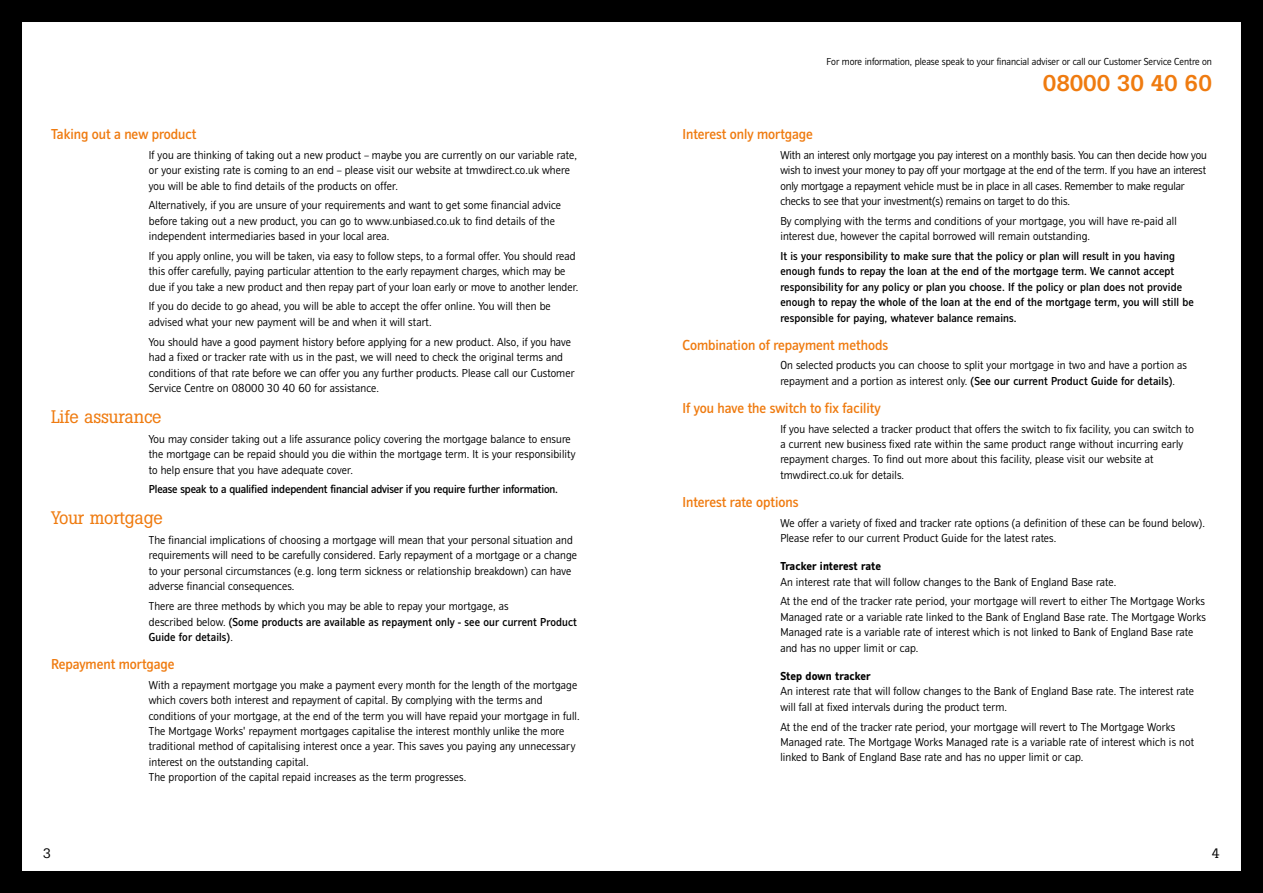
<style>
.page{position:relative;width:1263px;height:893px;background:#000}
.page>*{position:absolute;margin:0;border:0;box-sizing:border-box;transform-origin:0 0}
.t1{font:500 22.5px "Boton";letter-spacing:-.01em;color:#ef7b10}
.t2{font:18px "Boton";letter-spacing:-.01em;color:#ef7b10}
.t3{font:500 15px "NBS";color:#ef7b10}
.t4{font:13.5px "Boton";color:#000}
.t5{font:300 12px/15.5px "NBS";letter-spacing:.01em;color:#000}
.t6{font:500 12px/15.5px "NBS";letter-spacing:.01em;color:#000}
.t7{font:500 12px "NBS";letter-spacing:-.01em;color:#000}
.t8{font:700 12px "NBS";letter-spacing:.01em;color:#000}
.t9{font:300 10.5px "NBS";color:#000}
.s1{font-weight:500}
</style>
<div class="page">
<div style="left:21px;top:21px;width:1221px;height:851px;background:#fff"></div>
<p class="t3" style="left:51px;top:126px;width:147px">Taking out a new product</p>
<p class="t5" style="left:149px;top:147px;width:430px">If you are thinking of taking out a new product – maybe you are currently on our variable rate, or your existing rate is coming to an end – please visit our website at tmwdirect.co.uk where you will be able to find details of the products on offer.</p>
<p class="t5" style="left:149px;top:198px;width:414px">Alternatively, if you are unsure of your requirements and want to get some financial advice before taking out a new product, you can go to www.unbiased.co.uk to find details of the independent intermediaries based in your local area.</p>
<p class="t5" style="left:149px;top:248px;width:431px">If you apply online, you will be taken, via easy to follow steps, to a formal offer. You should read this offer carefully, paying particular attention to the early repayment charges, which may be due if you take a new product and then repay part of your loan early or move to another lender.</p>
<p class="t5" style="left:149px;top:299px;width:403px">If you do decide to go ahead, you will be able to accept the offer online. You will then be advised what your new payment will be and when it will start.</p>
<p class="t5" style="left:149px;top:334px;width:427px">You should have a good payment history before applying for a new product. Also, if you have had a fixed or tracker rate with us in the past, we will need to check the original terms and conditions of that rate before we can offer you any further products. Please call our Customer Service Centre on 08000 30 40 60 for assistance.</p>
<h2 class="t2" style="left:51px;top:406px;width:112px">Life assurance</h2>
<p class="t5" style="left:149px;top:431px;width:428px">You may consider taking out a life assurance policy covering the mortgage balance to ensure the mortgage can be repaid should you die within the mortgage term. It is your responsibility to help ensure that you have adequate cover.</p>
<p class="t7" style="left:149px;top:483px;width:411px">Please speak to a qualified independent financial adviser if you require further information.</p>
<h2 class="t2" style="left:51px;top:507px;width:113px">Your mortgage</h2>
<p class="t5" style="left:149px;top:532px;width:430px">The financial implications of choosing a mortgage will mean that your personal situation and requirements will need to be carefully considered. Early repayment of a mortgage or a change to your personal circumstances (e.g. long term sickness or relationship breakdown) can have adverse financial consequences.</p>
<p class="t5" style="left:149px;top:599px;width:430px">There are three methods by which you may be able to repay your mortgage, as<br>described below. <span class="s1">(Some products are available as repayment only - see our current Product<br>Guide for details)</span>.</p>
<p class="t3" style="left:51px;top:656px;width:125px">Repayment mortgage</p>
<p class="t5" style="left:149px;top:677px;width:432px">With a repayment mortgage you make a payment every month for the length of the mortgage which covers both interest and repayment of capital. By complying with the terms and conditions of your mortgage, at the end of the term you will have repaid your mortgage in full.<br>The Mortgage Works' repayment mortgages capitalise the interest monthly unlike the more traditional method of capitalising interest once a year. This saves you paying any unnecessary interest on the outstanding capital.<br>The proportion of the capital repaid increases as the term progresses.</p>
<p class="t9" style="left:827px;top:56px;width:387px">For more information, please speak to your financial adviser or call our Customer Service Centre on</p>
<h1 class="t1" style="left:1043px;top:70px;width:171px">08000 30 40 60</h1>
<p class="t3" style="left:682px;top:126px;width:132px">Interest only mortgage</p>
<p class="t5" style="left:780px;top:147px;width:428px">With an interest only mortgage you pay interest on a monthly basis. You can then decide how you wish to invest your money to pay off your mortgage at the end of the term. If you have an interest only mortgage a repayment vehicle must be in place in all cases. Remember to make regular checks to see that your investment(s) remains on target to do this.</p>
<p class="t5" style="left:780px;top:213px;width:398px">By complying with the terms and conditions of your mortgage, you will have re-paid all interest due, however the capital borrowed will remain outstanding.</p>
<p class="t6" style="left:780px;top:248px;width:415px">It is your responsibility to make sure that the policy or plan will result in you having enough funds to repay the loan at the end of the mortgage term. We cannot accept responsibility for any policy or plan you choose. If the policy or plan does not provide enough to repay the whole of the loan at the end of the mortgage term, you will still be responsible for paying, whatever balance remains.</p>
<p class="t3" style="left:682px;top:336px;width:207px">Combination of repayment methods</p>
<p class="t5" style="left:780px;top:358px;width:408px">On selected products you can choose to split your mortgage in two and have a portion as repayment and a portion as interest only. <span class="s1">(See our current Product Guide for details)</span>.</p>
<p class="t3" style="left:682px;top:400px;width:200px">If you have the switch to fix facility</p>
<p class="t5" style="left:780px;top:421px;width:415px">If you have selected a tracker product that offers the switch to fix facility, you can switch to a current new business fixed rate within the same product range without incurring early repayment charges. To find out more about this facility, please visit our website at tmwdirect.co.uk for details.</p>
<p class="t3" style="left:682px;top:494px;width:118px">Interest rate options</p>
<p class="t5" style="left:780px;top:515px;width:426px">We offer a variety of fixed and tracker rate options (a definition of these can be found below).<br>Please refer to our current Product Guide for the latest rates.</p>
<p class="t8" style="left:780px;top:560px;width:102px">Tracker interest rate</p>
<p class="t5" style="left:780px;top:572px;width:426px;line-height:19.6px">An interest rate that will follow changes to the Bank of England Base rate.<br>At the end of the tracker rate period, your mortgage will revert to either The Mortgage Works</p>
<p class="t5" style="left:780px;top:609px;width:427px">Managed rate or a variable rate linked to the Bank of England Base rate. The Mortgage Works<br>Managed rate is a variable rate of interest which is not linked to Bank of England Base rate and has no upper limit or cap.</p>
<p class="t8" style="left:780px;top:669px;width:92px">Step down tracker</p>
<p class="t5" style="left:780px;top:684px;width:415px">An interest rate that will follow changes to the Bank of England Base rate. The interest rate will fall at fixed intervals during the product term.</p>
<p class="t5" style="left:780px;top:719px;width:415px">At the end of the tracker rate period, your mortgage will revert to The Mortgage Works<br>Managed rate. The Mortgage Works Managed rate is a variable rate of interest which is not linked to Bank of England Base rate and has no upper limit or cap.</p>
<p class="t4" style="left:43px;top:845px;width:9px">3</p>
<p class="t4" style="left:1212px;top:845px;width:9px">4</p>
</div>
